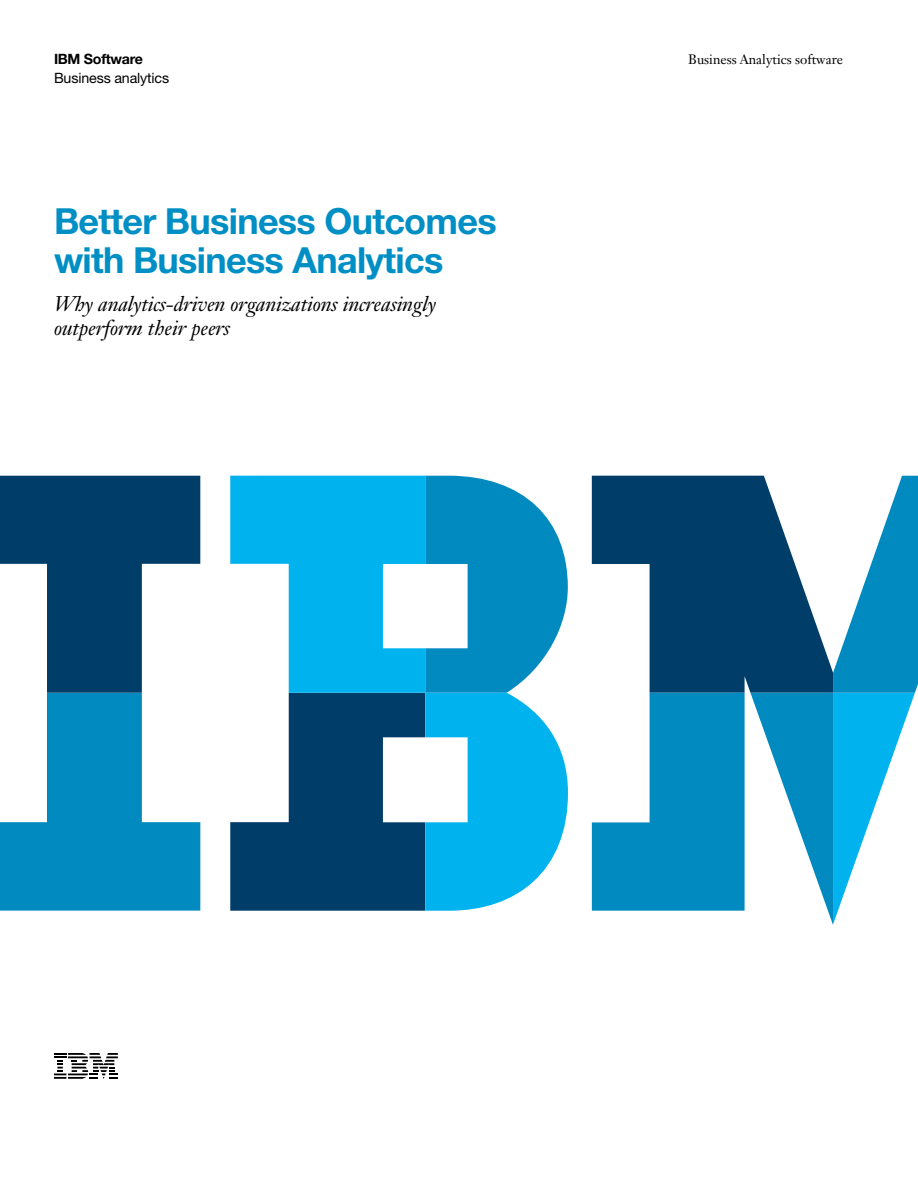
<style>
.page{position:relative;width:918px;height:1188px;background:#fff}
.page>*{position:absolute;margin:0;border:0;box-sizing:border-box;transform-origin:0 0}
.t1{font:700 36px/39px "Helvetica Neue LT Pro";letter-spacing:-.02em;color:#008fc5}
.t2{font:italic 21px/24px "Janson Text LT Std";letter-spacing:-.01em;color:#000}
.t3{font:14.25px "Helvetica Neue LT Pro";letter-spacing:-.01em;color:#000}
.t4{font:700 14.25px "Helvetica Neue LT Pro";letter-spacing:-.02em;color:#000}
.t5{font:13.5px "Janson Text LT Std";color:#000}
</style>
<div class="page">
<svg style="left:592px;top:476px;width:241px;height:217px;fill:#003e69"></svg>
<svg style="left:0;top:476px;width:200px;height:435px"></svg>
<svg style="left:592px;top:693px;width:241px;height:232px;fill:#008abf"></svg>
<svg style="left:833px;top:476px;width:85px;height:448px"></svg>
<svg style="left:230px;top:476px;width:338px;height:435px"></svg>
<svg style="left:54px;top:1053px;width:64px;height:26px"></svg>
<p class="t4" style="left:54px;top:50px;width:90px">IBM Software</p>
<p class="t5" style="left:688px;top:51px;width:156px">Business Analytics software</p>
<p class="t3" style="left:54px;top:69px;width:117px">Business analytics</p>
<h1 class="t1" style="left:54px;top:201px;width:444px">Better Business Outcomes with Business Analytics</h1>
<p class="t2" style="left:54px;top:292px;width:384px">Why analytics-driven organizations increasingly outperform their peers</p>
</div>
